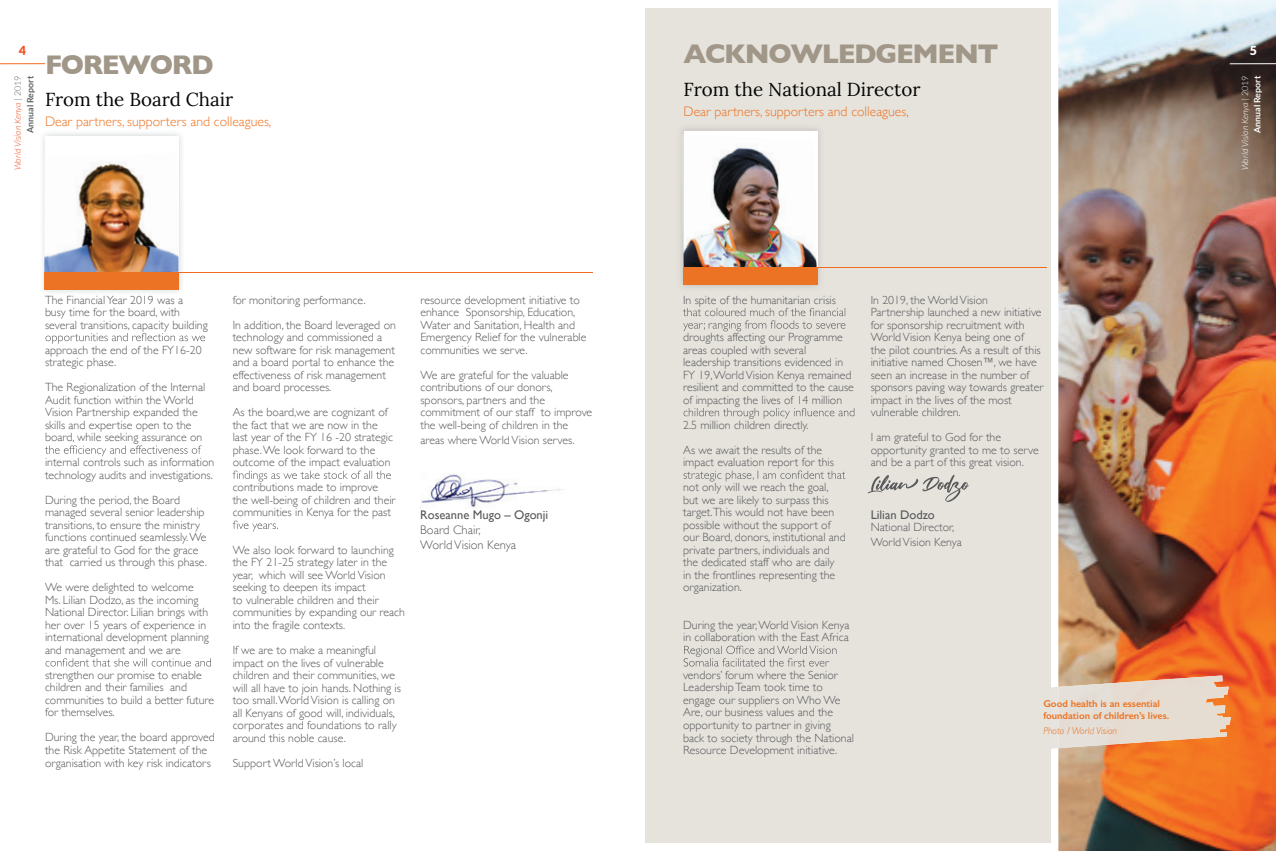
<style>
.page{position:relative;width:1276px;height:851px;background:#fff}
.page>*{position:absolute;margin:0;border:0;box-sizing:border-box;transform-origin:0 0}
.t1{font:700 27.5px "Gill Sans";letter-spacing:-.05em;color:#a19788}
.t2{font:18.75px "Lora";color:#040503}
.t3{font:300 13.75px "Gill Sans";color:#ec7323}
.t4{font:12.5px "Gill Sans";color:#58595b}
.t5{font:300 12.5px/15px "Gill Sans";color:#58595b}
.t6{font:900 12.5px "Lato";color:#f15122}
.t7{font:900 12.5px "Lato";color:#fff}
.t8{font:300 11.88px/12.5px "Gill Sans";color:#58595b}
.t9{font:600 10px/12px "Gill Sans";color:#ec7323}
.t10{font:italic 300 10px "Gill Sans";color:#ec7323}
.t11{font:italic 300 8.75px/12.5px "Lato";color:#f15122;text-align:right}
.t12{font:italic 300 8.75px/12.5px "Lato";color:#fff;text-align:right}
.s1{font-style:normal;color:#5e6162}
.s2{font-weight:700;font-style:normal;color:#5e6162}
.s3{font-style:normal}
.s4{font-weight:700;font-style:normal}
</style>
<div class="page">
<hr style="left:0;top:63px;width:45px;height:1px;background:#f36b21">
<div style="left:645px;top:8px;width:406px;height:834px;background:#e6e3dd"></div>
<hr style="left:807px;top:267px;width:239px;height:1px;background:#f36b21">
<img style="left:681px;top:128px;width:139px;height:160px">
<div style="left:684px;top:131px;width:133px;height:153px;background:#fff"></div>
<hr style="left:168px;top:272px;width:425px;height:1px;background:#f36b21">
<svg style="left:45px;top:333px;width:160px;height:11px"></svg>
<svg style="left:45px;top:445px;width:157px;height:11px"></svg>
<svg style="left:45px;top:658px;width:166px;height:8px"></svg>
<svg style="left:233px;top:470px;width:158px;height:11px"></svg>
<svg style="left:233px;top:520px;width:45px;height:11px"></svg>
<img style="left:420px;top:473px;width:142px;height:36px">
<svg style="left:683px;top:308px;width:162px;height:23px"></svg>
<svg style="left:683px;top:408px;width:171px;height:11px"></svg>
<svg style="left:683px;top:470px;width:162px;height:11px"></svg>
<svg style="left:683px;top:645px;width:153px;height:21px"></svg>
<svg style="left:867px;top:474px;width:102px;height:28px"></svg>
<img style="left:44px;top:158px;width:1px;height:115px">
<img style="left:45px;top:160px;width:134px;height:113px">
<img style="left:681px;top:134px;width:135px;height:139px">
<img style="left:1058px;top:0;width:218px;height:850px">
<svg style="left:1051px;top:687px;width:7px;height:62px"></svg>
<img style="left:1058px;top:675px;width:173px;height:73px">
<div style="left:44px;top:273px;width:135px;height:17px;background:#ec7323"></div>
<div style="left:683px;top:267px;width:134px;height:17px;background:#ec7323"></div>
<hr style="left:1229px;top:63px;width:47px;height:1px;background:#fff">
<p class="t6" style="left:19px;top:43px;width:9px">4</p>
<p class="t11" style="left:12px;top:170px;width:96px;rotate:-90deg">World Vision Kenya <span class="s1">| 2019<br></span><span class="s2">Annual Report</span></p>
<h1 class="t1" style="left:45px;top:42px;width:170px">FOREWORD</h1>
<h2 class="t2" style="left:45px;top:85px;width:190px">From the Board Chair</h2>
<p class="t3" style="left:45px;top:111px;width:228px">Dear partners, supporters and colleagues,</p>
<p class="t8" style="left:45px;top:293px;width:164px">The FinancialYear 2019 was a<br>busy time for the board, with several transitions, capacity building</p>
<p class="t8" style="left:45px;top:343px;width:158px">approach the end of the FY16-20 strategic phase.</p>
<p class="t8" style="left:45px;top:380px;width:162px">The Regionalization of the Internal Audit function within the World Vision Partnership expanded the skills and expertise open to the board, while seeking assurance on</p>
<p class="t8" style="left:45px;top:455px;width:171px">internal controls such as information technology audits and investigations.</p>
<p class="t8" style="left:45px;top:493px;width:163px">During the period, the Board managed several senior leadership transitions, to ensure the ministry functions continued seamlessly.We are grateful to God for the grace that carried us through this phase.</p>
<p class="t8" style="left:45px;top:580px;width:165px">We were delighted to welcome<br>Ms. Lilian Dodzo, as the incoming<br>National Director. Lilian brings with her over 15 years of experience in international development planning and management and we are</p>
<p class="t8" style="left:45px;top:668px;width:171px">strengthen our promise to enable children and their families and communities to build a better future for themselves.</p>
<p class="t8" style="left:45px;top:730px;width:171px">During the year, the board approved the Risk Appetite Statement of the organisation with key risk indicators</p>
<p class="t8" style="left:233px;top:287px;width:165px;line-height:25px">for monitoring performance.<br>In addition, the Board leveraged on</p>
<p class="t8" style="left:233px;top:330px;width:164px">technology and commissioned a new software for risk management and a board portal to enhance the effectiveness of risk management and board processes.</p>
<p class="t8" style="left:233px;top:405px;width:162px">As the board,we are cognizant of the fact that we are now in the last year of the FY 16 -20 strategic phase.We look forward to the outcome of the impact evaluation</p>
<p class="t8" style="left:233px;top:480px;width:164px">contributions made to improve the well-being of children and their communities in Kenya for the past</p>
<p class="t8" style="left:233px;top:543px;width:174px">We also look forward to launching the FY 21-25 strategy later in the year, which will see WorldVision seeking to deepen its impact<br>to vulnerable children and their communities by expanding our reach into the fragile contexts.</p>
<p class="t8" style="left:233px;top:643px;width:170px">If we are to make a meaningful impact on the lives of vulnerable children and their communities, we will all have to join hands. Nothing is too small.WorldVision is calling on all Kenyans of good will, individuals, corporates and foundations to rally around this noble cause.</p>
<p class="t8" style="left:233px;top:755px;width:132px">Support WorldVision’s local</p>
<p class="t8" style="left:420px;top:293px;width:168px">resource development initiative to enhance Sponsorship, Education,<br>Water and Sanitation, Health and<br>Emergency Relief for the vulnerable communities we serve.</p>
<p class="t8" style="left:420px;top:368px;width:173px">We are grateful for the valuable contributions of our donors, sponsors, partners and the commitment of our staff to improve the well-being of children in the</p>
<p class="t8" style="left:420px;top:433px;width:155px">areas where WorldVision serves.</p>
<p class="t4" style="left:420px;top:507px;width:129px">Roseanne Mugo – Ogonji</p>
<p class="t5" style="left:420px;top:521px;width:97px">Board Chair,<br>WorldVision Kenya</p>
<h1 class="t1" style="left:683px;top:32px;width:317px">ACKNOWLEDGEMENT</h1>
<h2 class="t2" style="left:683px;top:75px;width:239px">From the National Director</h2>
<p class="t3" style="left:683px;top:101px;width:227px">Dear partners, supporters and colleagues,</p>
<p class="t8" style="left:683px;top:293px;width:154px">In spite of the humanitarian crisis</p>
<p class="t8" style="left:683px;top:330px;width:172px">droughts affecting our Programme areas coupled with several leadership transitions evidenced in FY 19,WorldVision Kenya remained resilient and committed to the cause of impacting the lives of 14 million</p>
<p class="t8" style="left:683px;top:411px;width:141px;line-height:25px">2.5 million children directly.<br>As we await the results of the</p>
<p class="t8" style="left:683px;top:449px;width:152px;line-height:25px">impact evaluation report for this not only will we reach the goal,</p>
<p class="t8" style="left:683px;top:493px;width:164px">but we are likely to surpass this target.This would not have been possible without the support of our Board, donors, institutional and private partners, individuals and the dedicated staff who are daily<br>in the frontlines representing the organization.</p>
<p class="t8" style="left:683px;top:618px;width:168px">During the year,WorldVision Kenya in collaboration with the East Africa</p>
<p class="t8" style="left:683px;top:668px;width:172px">vendors’ forum where the Senior<br>LeadershipTeam took time to engage our suppliers on Who We<br>Are, our business values and the opportunity to partner in giving back to society through the National<br>Resource Development initiative.</p>
<p class="t8" style="left:870px;top:293px;width:174px">In 2019, the WorldVision<br>Partnership launched a new initiative for sponsorship recruitment with<br>WorldVision Kenya being one of<br>the pilot countries.As a result of this initiative named Chosen™, we have seen an increase in the number of sponsors paving way towards greater impact in the lives of the most vulnerable children.</p>
<p class="t8" style="left:870px;top:430px;width:170px">I am grateful to God for the opportunity granted to me to serve and be a part of this great vision.</p>
<p class="t4" style="left:870px;top:507px;width:66px">Lilian Dodzo</p>
<p class="t8" style="left:870px;top:519px;width:93px;line-height:15px">National Director,<br>WorldVision Kenya</p>
<p class="t9" style="left:1043px;top:697px;width:127px">Good health is an essential foundation of children’s lives.</p>
<p class="t10" style="left:1043px;top:725px;width:75px">Photo / World Vision</p>
<p class="t7" style="left:1249px;top:43px;width:9px">5</p>
<p class="t12" style="left:1239px;top:170px;width:96px;rotate:-90deg">World Vision Kenya <span class="s3">| 2019<br></span><span class="s4">Annual Report</span></p>
</div>
